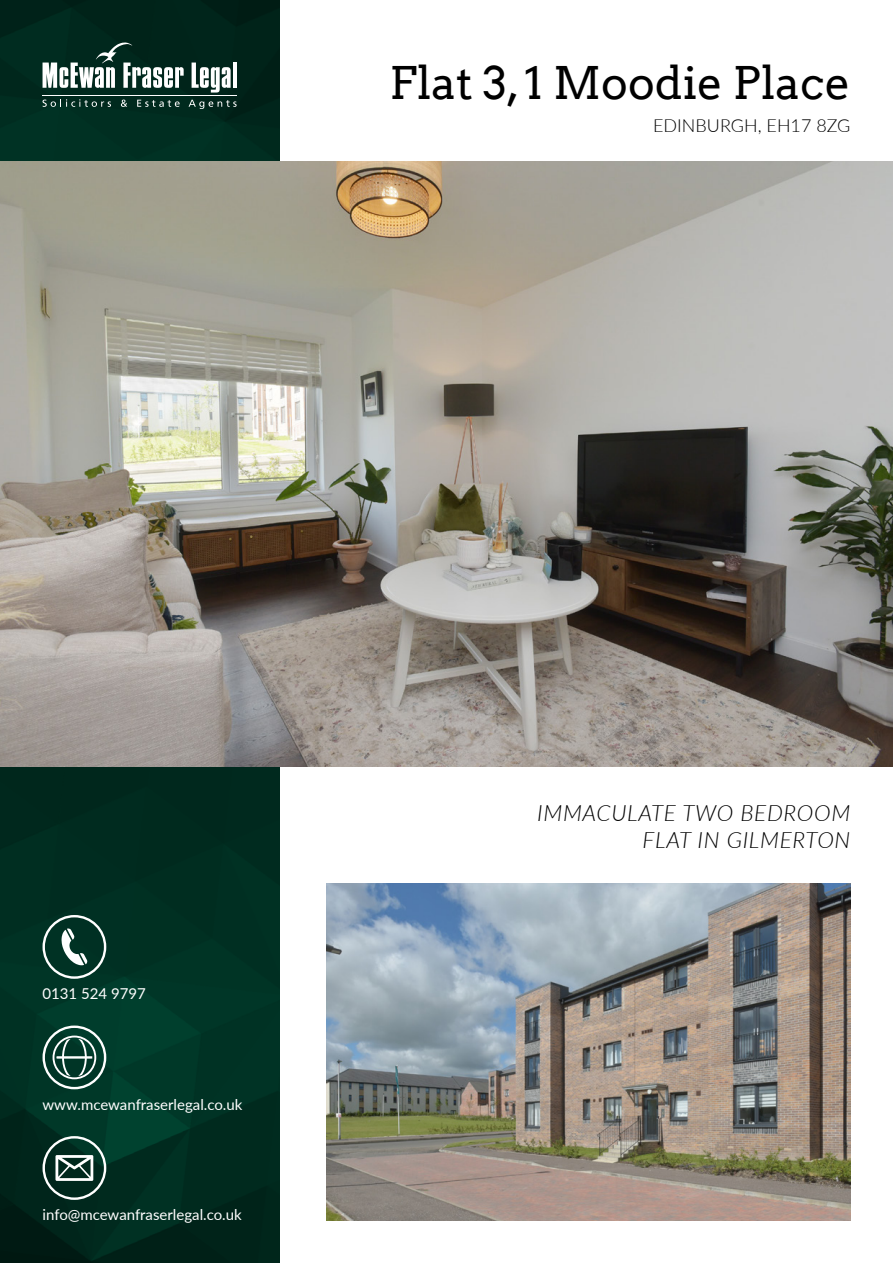
<style>
.page{position:relative;width:893px;height:1263px;background:#fff}
.page>*{position:absolute;margin:0;border:0;box-sizing:border-box;transform-origin:0 0}
.t1{font:45px "Arvo";color:#000}
.t2{font:italic 300 22.5px/27px "Lato";letter-spacing:.03em;color:#000;text-align:right}
.t3{font:300 18px "Lato";color:#000}
.t4{font:15px "Lato";color:#fff}
</style>
<div class="page">
<img style="left:0;top:0;width:279px;height:1263px">
<img style="left:0;top:162px;width:893px;height:605px">
<svg style="left:43px;top:43px;width:141px;height:45px"></svg>
<svg style="left:192px;top:63px;width:39px;height:30px"></svg>
<hr style="left:233px;top:63px;width:4px;height:25px;background:#fff">
<hr style="left:43px;top:95px;width:194px;height:1px;background:#fff">
<svg style="left:43px;top:99px;width:68px;height:8px"></svg>
<svg style="left:121px;top:100px;width:6px;height:7px"></svg>
<svg style="left:137px;top:100px;width:43px;height:7px"></svg>
<svg style="left:189px;top:100px;width:48px;height:9px"></svg>
<img style="left:326px;top:883px;width:524px;height:337px">
<svg style="left:43px;top:915px;width:63px;height:64px;background:#335a4f"></svg>
<svg style="left:43px;top:1025px;width:63px;height:64px;background:#3a6559"></svg>
<svg style="left:43px;top:1136px;width:63px;height:64px;background:#3a5b52"></svg>
<h1 class="t1" style="left:390px;top:55px;width:462px">Flat 3, 1 Moodie Place</h1>
<p class="t3" style="left:653px;top:113px;width:199px">EDINBURGH, EH17 8ZG</p>
<p class="t4" style="left:43px;top:983px;width:105px">0131 524 9797</p>
<p class="t4" style="left:43px;top:1094px;width:201px">www.mcewanfraserlegal.co.uk</p>
<p class="t4" style="left:43px;top:1204px;width:201px">info@mcewanfraserlegal.co.uk</p>
<h2 class="t2" style="left:537px;top:798px;width:315px">IMMACULATE TWO BEDROOM<br>FLAT IN GILMERTON</h2>
</div>
